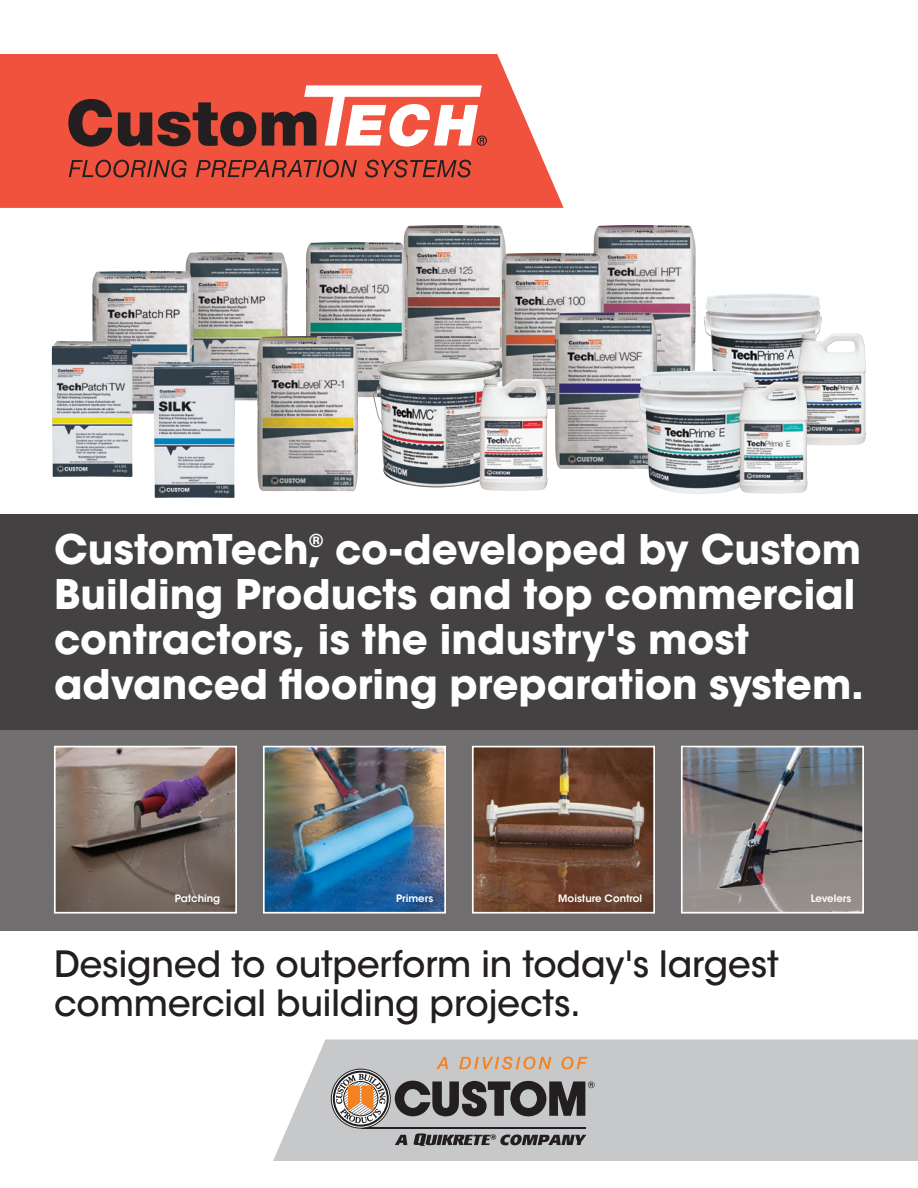
<style>
.page{position:relative;width:918px;height:1188px;background:#fff}
.page>*{position:absolute;margin:0;border:0;box-sizing:border-box;transform-origin:0 0}
.t1{font:700 40.5px/45px "ITC Avant Garde Std";color:#fff}
.t2{font:500 36px/39px "ITC Avant Garde Std";letter-spacing:-.005em;color:#231f20}
.t3{font:700 17.7px "ITC Avant Garde Std";color:#fff}
.t4{font:600 10.2px "ITC Avant Garde Std";color:#fff}
</style>
<div class="page">
<div style="left:0;top:730px;width:918px;height:200px;background:#706e6e"></div>
<div style="left:0;top:514px;width:918px;height:216px;background:#444142"></div>
<svg style="left:681px;top:745px;width:183px;height:169px"></svg>
<img style="left:263px;top:745px;width:183px;height:169px">
<svg style="left:54px;top:745px;width:183px;height:169px"></svg>
<svg style="left:472px;top:745px;width:183px;height:169px;background:#755240"></svg>
<svg style="left:0;top:54px;width:564px;height:154px;background:#f1614f"></svg>
<svg style="left:68px;top:99px;width:44px;height:48px;background:#78342c"></svg>
<svg style="left:118px;top:102px;width:138px;height:44px;background:#81362d"></svg>
<svg style="left:262px;top:85px;width:225px;height:62px"></svg>
<svg style="left:69px;top:160px;width:118px;height:18px;background:#b14234"></svg>
<svg style="left:196px;top:160px;width:161px;height:18px;background:#b04234"></svg>
<svg style="left:365px;top:160px;width:106px;height:18px;background:#b04234"></svg>
<div style="left:273px;top:1040px;width:645px;height:121px;background:#c7c8ca"></div>
<svg style="left:436px;top:1057px;width:12px;height:12px"></svg>
<svg style="left:459px;top:1057px;width:92px;height:12px"></svg>
<svg style="left:562px;top:1057px;width:26px;height:12px"></svg>
<hr style="left:361px;top:1127px;width:224px;height:1px;background:#231f20">
<svg style="left:331px;top:1069px;width:59px;height:59px"></svg>
<div style="left:331px;top:1069px;width:60px;height:59px;border:1px solid #231f20;border-radius:50%"></div>
<svg style="left:395px;top:1081px;width:200px;height:35px;background:#656365"></svg>
<div style="left:333px;top:1071px;width:56px;height:56px;border:2px solid #231f20;border-radius:50%"></div>
<svg style="left:336px;top:1074px;width:49px;height:49px"></svg>
<svg style="left:395px;top:1135px;width:12px;height:10px"></svg>
<svg style="left:414px;top:1133px;width:172px;height:13px;background:#716f71"></svg>
<img style="left:594px;top:225px;width:102px;height:146px">
<img style="left:404px;top:225px;width:102px;height:135px">
<img style="left:502px;top:253px;width:102px;height:156px">
<img style="left:306px;top:242px;width:101px;height:156px">
<img style="left:555px;top:312px;width:102px;height:157px">
<img style="left:186px;top:252px;width:102px;height:149px">
<img style="left:92px;top:271px;width:102px;height:143px">
<img style="left:154px;top:362px;width:81px;height:136px">
<img style="left:52px;top:341px;width:81px;height:136px">
<img style="left:257px;top:336px;width:102px;height:156px">
<img style="left:704px;top:294px;width:118px;height:88px">
<img style="left:638px;top:371px;width:119px;height:123px">
<img style="left:798px;top:333px;width:68px;height:112px">
<img style="left:373px;top:360px;width:130px;height:127px">
<img style="left:479px;top:379px;width:69px;height:112px">
<img style="left:739px;top:382px;width:69px;height:112px">
<p class="t3" style="left:309px;top:529px;width:16px">®</p>
<p class="t1" style="left:54px;top:572px;width:811px">Building Products and top commercial contractors, is the industry's most advanced flooring preparation system.</p>
<p class="t1" style="left:54px;top:527px;width:808px">CustomTech, co-developed by Custom</p>
<p class="t4" style="left:175px;top:892px;width:47px">Patching</p>
<p class="t4" style="left:396px;top:892px;width:39px">Primers</p>
<p class="t4" style="left:558px;top:892px;width:85px">Moisture Control</p>
<p class="t4" style="left:811px;top:892px;width:42px">Levelers</p>
<p class="t2" style="left:54px;top:945px;width:726px">Designed to outperform in today's largest commercial building projects.</p>
</div>
